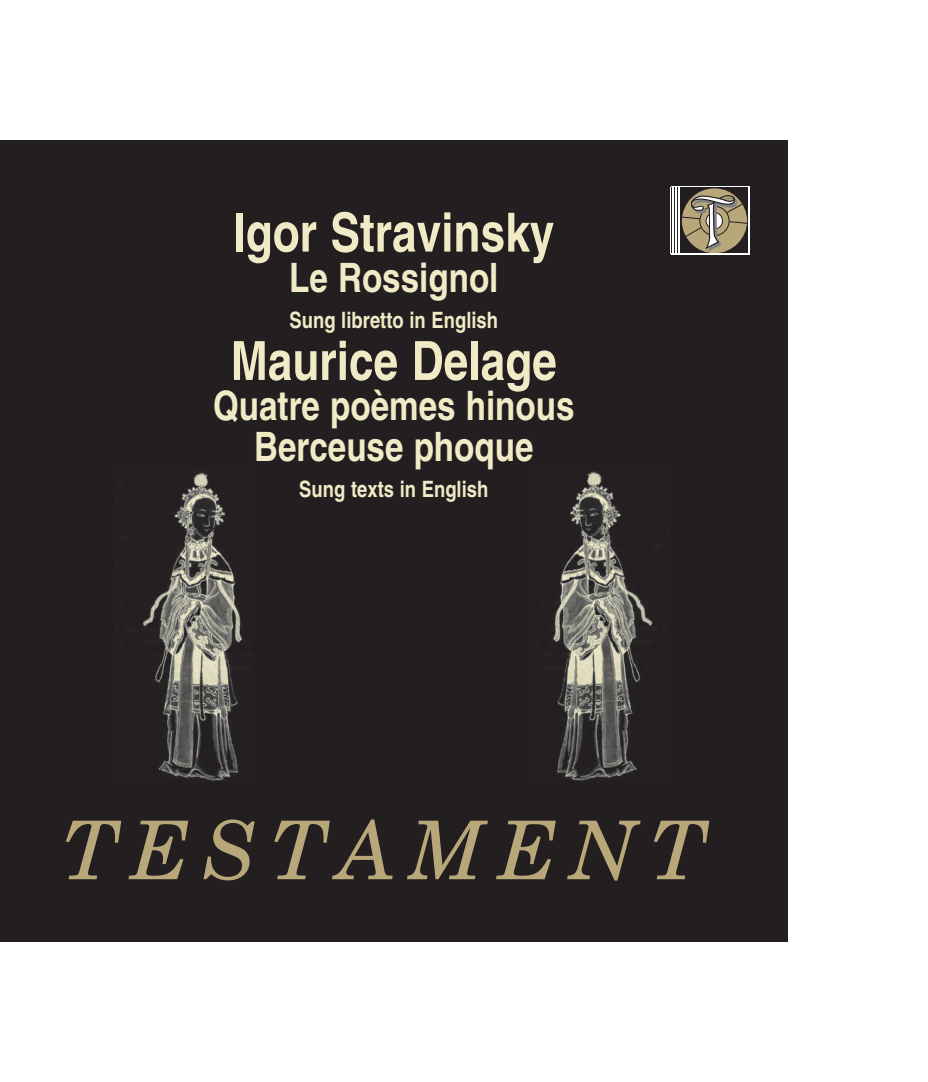
<style>
.page{position:relative;width:928px;height:1082px;background:#fff}
.page>*{position:absolute;margin:0;border:0;box-sizing:border-box;transform-origin:0 0}
.t1{font:italic 81px "New Century Schlbk";letter-spacing:.165em;color:#b8a779}
.t2{font:700 condensed 54px "Helvetica";color:#f0eac6}
.t3{font:700 condensed 40.5px/40.5px "Helvetica";color:#f0eac6;text-align:center}
.t4{font:700 condensed 22.5px "Helvetica";color:#f0eac6}
</style>
<div class="page">
<div style="left:0;top:140px;width:788px;height:801px;background:#231f20"></div>
<img style="left:553px;top:471px;width:100px;height:309px">
<img style="left:142px;top:471px;width:100px;height:310px">
<div style="left:670px;top:186px;width:80px;height:70px;border:1px solid #231f20"></div>
<hr style="left:671px;top:187px;width:78px;height:1px;background:#fff">
<hr style="left:748px;top:187px;width:1px;height:68px;background:#fff">
<hr style="left:671px;top:253px;width:78px;height:2px;background:#fff">
<hr style="left:671px;top:187px;width:1px;height:67px;background:#fff">
<hr style="left:672px;top:187px;width:1px;height:67px;background:#fff">
<hr style="left:673px;top:187px;width:1px;height:67px;background:#fff">
<hr style="left:675px;top:187px;width:1px;height:67px;background:#fff">
<hr style="left:676px;top:187px;width:1px;height:67px;background:#fff">
<hr style="left:678px;top:187px;width:1px;height:67px;background:#fff">
<hr style="left:679px;top:187px;width:1px;height:67px;background:#fff">
<svg style="left:681px;top:186px;width:67px;height:66px"></svg>
<h2 class="t2" style="left:233px;top:213px;width:323px">Igor Stravinsky</h2>
<p class="t3" style="left:289px;top:261px;width:211px">Le Rossignol</p>
<p class="t4" style="left:290px;top:312px;width:210px">Sung libretto in English</p>
<h2 class="t2" style="left:231px;top:341px;width:327px">Maurice Delage</h2>
<p class="t3" style="left:213px;top:390px;width:363px">Quatre poèmes hinous<br>Berceuse phoque</p>
<p class="t4" style="left:299px;top:480px;width:191px">Sung texts in English</p>
<h1 class="t1" style="left:63px;top:820px;width:645px">TESTAMENT</h1>
</div>
